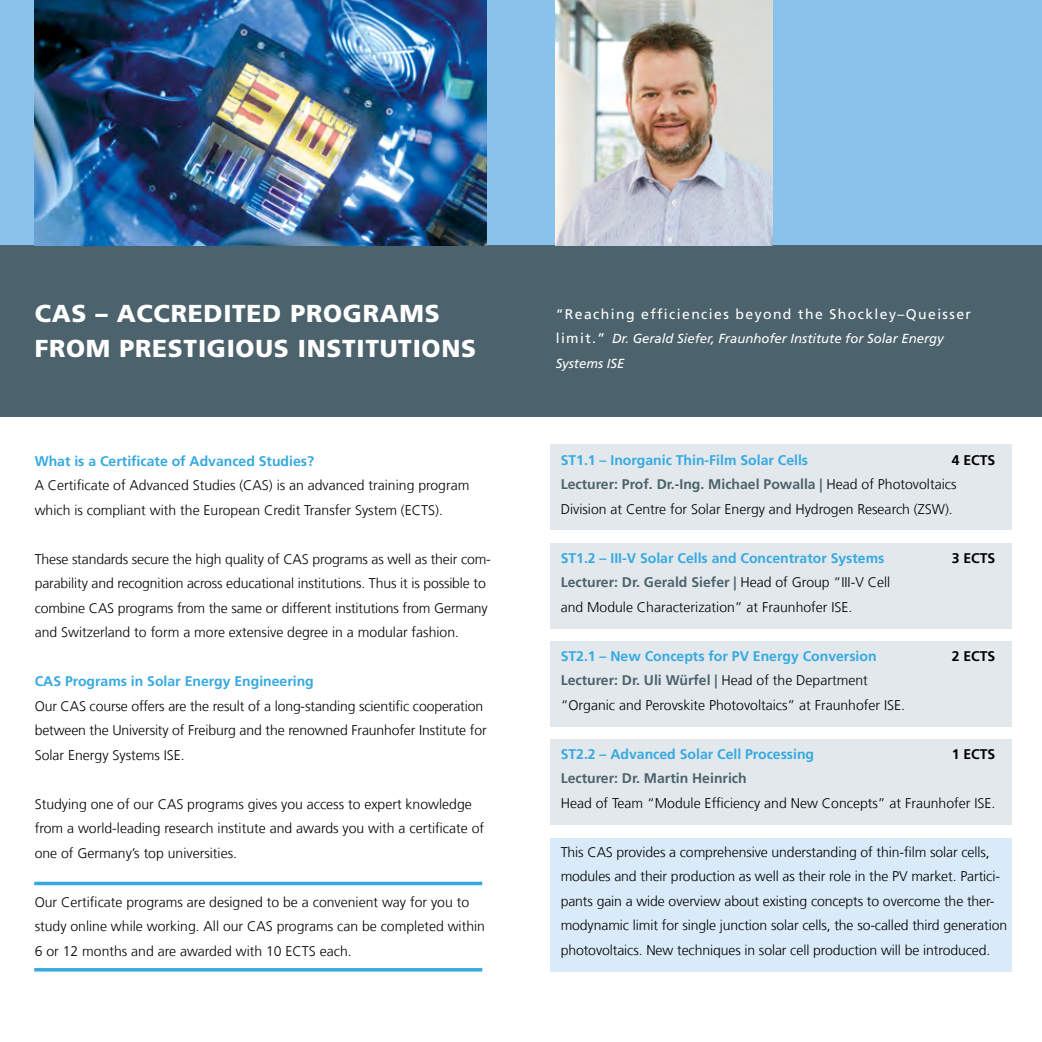
<style>
.page{position:relative;width:1042px;height:1042px;background:#fff}
.page>*{position:absolute;margin:0;border:0;box-sizing:border-box;transform-origin:0 0}
.t1{font:900 24.5px/35px "Frutiger LT Com";letter-spacing:.03em;color:#fff}
.t2{font:300 14px/24.5px "Frutiger LT Com";letter-spacing:-.005em;color:#000}
.t3{font:700 14px "Frutiger LT Com";color:#36a9e1}
.t4{font:14px "Frutiger LT Com";letter-spacing:.1em;color:#fff}
.t5{font:700 14px "Frutiger LT Com";color:#4c626c}
.t6{font:700 14px "Frutiger LT Com";color:#000}
.t7{font:italic 13.12px/24.5px "Frutiger LT Com";color:#fff}
.s1{font-style:normal;font-size:14px}
.s2{font-weight:700}
.s3{font-weight:700;color:#4c626c}
</style>
<div class="page">
<div style="left:550px;top:444px;width:462px;height:85px;background:#e2e8eb"></div>
<div style="left:550px;top:543px;width:462px;height:85px;background:#e2e8eb"></div>
<div style="left:550px;top:641px;width:462px;height:85px;background:#e2e8eb"></div>
<div style="left:550px;top:739px;width:462px;height:85px;background:#e2e8eb"></div>
<div style="left:550px;top:838px;width:462px;height:133px;background:#d9eaf9"></div>
<div style="left:0;top:0;width:1042px;height:245px;background:#89c3eb"></div>
<div style="left:521px;top:245px;width:521px;height:172px;background:#4c626c"></div>
<div style="left:0;top:245px;width:521px;height:172px;background:#4c626c"></div>
<img style="left:556px;top:0;width:216px;height:245px">
<img style="left:35px;top:0;width:451px;height:245px">
<hr style="left:34px;top:968px;width:448px;height:3px;background:#36a9e1">
<hr style="left:34px;top:882px;width:448px;height:3px;background:#36a9e1">
<h1 class="t1" style="left:35px;top:296px;width:443px">CAS – ACCREDITED PROGRAMS<br>FROM PRESTIGIOUS INSTITUTIONS</h1>
<p class="t4" style="left:556px;top:306px;width:417px">“Reaching efficiencies beyond the Shockley–Queisser</p>
<p class="t7" style="left:556px;top:326px;width:389px"><span class="s1">limit.”</span> Dr. Gerald Siefer, Fraunhofer Institute for Solar Energy<br>Systems ISE</p>
<p class="t3" style="left:35px;top:453px;width:281px">What is a Certificate of Advanced Studies?</p>
<p class="t2" style="left:35px;top:473px;width:436px">A Certificate of Advanced Studies (CAS) is an advanced training program which is compliant with the European Credit Transfer System (ECTS).</p>
<p class="t2" style="left:35px;top:547px;width:458px">These standards secure the high quality of CAS programs as well as their com&shy;parability and recognition across educational institutions. Thus it is possible to combine CAS programs from the same or different institutions from Germany and Switzerland to form a more extensive degree in a modular fashion.</p>
<p class="t3" style="left:35px;top:673px;width:281px">CAS Programs in Solar Energy Engineering</p>
<p class="t2" style="left:35px;top:694px;width:453px">Our CAS course offers are the result of a long-standing scientific cooperation between the University of Freiburg and the renowned Fraunhofer Institute for<br>Solar Energy Systems ISE.</p>
<p class="t2" style="left:35px;top:792px;width:451px">Studying one of our CAS programs gives you access to expert knowledge from a world-leading research institute and awards you with a certificate of one of Germany’s top universities.</p>
<p class="t2" style="left:35px;top:890px;width:452px">Our Certificate programs are designed to be a convenient way for you to study online while working. All our CAS programs can be completed within<br>6 or 12 months and are awarded with 10 ECTS each.</p>
<p class="t3" style="left:561px;top:452px;width:249px">ST1.1 – Inorganic Thin-Film Solar Cells</p>
<p class="t2" style="left:561px;top:448px;width:436px;text-indent:391px"><span class="s2">4 ECTS<br></span><span class="s3">Lecturer: Prof. Dr.-Ing. Michael Powalla |</span> Head of Photovoltaics<br>Division at Centre for Solar Energy and Hydrogen Research (ZSW).</p>
<p class="t3" style="left:561px;top:550px;width:325px">ST1.2 – III-V Solar Cells and Concentrator Systems</p>
<p class="t6" style="left:952px;top:550px;width:45px">3 ECTS</p>
<p class="t2" style="left:561px;top:570px;width:331px"><span class="s3">Lecturer: Dr. Gerald Siefer |</span> Head of Group “III-V Cell and Module Characterization” at Fraunhofer ISE.</p>
<p class="t3" style="left:561px;top:648px;width:317px">ST2.1 – New Concepts for PV Energy Conversion</p>
<p class="t6" style="left:952px;top:648px;width:45px">2 ECTS</p>
<p class="t2" style="left:561px;top:668px;width:346px"><span class="s3">Lecturer: Dr. Uli Würfel |</span> Head of the Department “Organic and Perovskite Photovoltaics” at Fraunhofer ISE.</p>
<p class="t3" style="left:561px;top:746px;width:255px">ST2.2 – Advanced Solar Cell Processing</p>
<p class="t6" style="left:952px;top:746px;width:45px">1 ECTS</p>
<p class="t5" style="left:561px;top:770px;width:187px">Lecturer: Dr. Martin Heinrich</p>
<p class="t2" style="left:561px;top:791px;width:436px">Head of Team “Module Efficiency and New Concepts” at Fraunhofer ISE.</p>
<p class="t2" style="left:561px;top:840px;width:448px">This CAS provides a comprehensive understanding of thin-film solar cells, modules and their production as well as their role in the PV market. Partici&shy;pants gain a wide overview about existing concepts to overcome the ther&shy;modynamic limit for single junction solar cells, the so-called third generation photovoltaics. New techniques in solar cell production will be introduced.</p>
</div>
